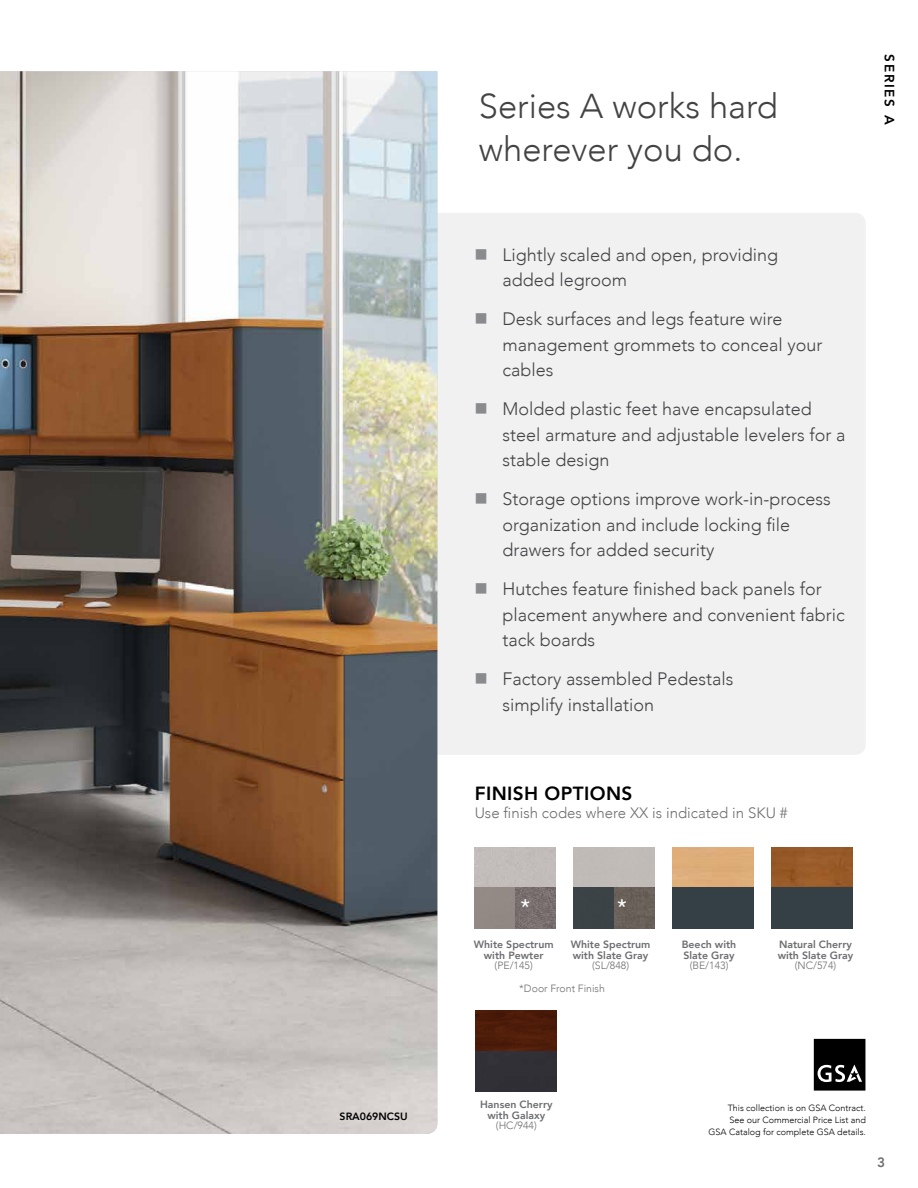
<style>
.page{position:relative;width:918px;height:1188px;background:#fff}
.page>*{position:absolute;margin:0;border:0;box-sizing:border-box;transform-origin:0 0}
.t1{font:300 34.5px/43.5px "Avenir";color:#434345}
.t2{font:500 21px "Avenir";color:#fff}
.t3{font:800 19.05px "Avenir";letter-spacing:.02em;color:#000}
.t4{font:300 18px/25.5px "Avenir";color:#434345}
.t5{font:300 15px "Avenir";color:#6d6e71}
.t6{font:800 13.5px "Avenir";letter-spacing:.13em;color:#000}
.t7{font:800 13.5px "Avenir";color:#6d6e71}
.t8{font:800 10.5px/10.5px "Avenir";color:#6d6e71}
.t9{font:300 10.5px "Avenir";color:#6d6e71}
.t10{font:800 10.5px "Avenir";color:#000}
.t11{font:300 9px/12px "Avenir";color:#000;text-align:right}
.s1{color:#898b8e}
</style>
<div class="page">
<div style="left:437px;top:213px;width:429px;height:542px;background:#f1f1f2"></div>
<img style="left:0;top:71px;width:437px;height:1063px">
<div style="left:673px;top:847px;width:81px;height:41px;background:#dead78"></div>
<div style="left:673px;top:888px;width:81px;height:40px;background:#343f46"></div>
<div style="left:772px;top:847px;width:81px;height:41px;background:#985a29"></div>
<div style="left:772px;top:888px;width:81px;height:40px;background:#343f46"></div>
<img style="left:476px;top:1011px;width:81px;height:40px">
<div style="left:476px;top:1051px;width:81px;height:41px;background:#313036"></div>
<div style="left:475px;top:847px;width:81px;height:81px;background:#c2bdba"></div>
<img style="left:475px;top:888px;width:80px;height:40px">
<div style="left:574px;top:847px;width:81px;height:41px;background:#c1bbb6"></div>
<img style="left:574px;top:888px;width:81px;height:40px">
<svg style="left:814px;top:1039px;width:51px;height:52px;background:#1d1d1d"></svg>
<p class="t10" style="left:340px;top:1108px;width:70px">SRA069NCSU</p>
<h1 class="t1" style="left:479px;top:84px;width:301px">Series A works hard wherever you do.</h1>
<p class="t4" style="left:502px;top:242px;width:277px;text-indent:-28px"><span class="s1">■</span> Lightly scaled and open, providing added legroom</p>
<p class="t4" style="left:502px;top:307px;width:322px;text-indent:-28px"><span class="s1">■</span> Desk surfaces and legs feature wire management grommets to conceal your cables</p>
<p class="t4" style="left:502px;top:397px;width:345px;text-indent:-28px"><span class="s1">■</span> Molded plastic feet have encapsulated steel armature and adjustable levelers for a stable design</p>
<p class="t4" style="left:502px;top:487px;width:330px;text-indent:-28px"><span class="s1">■</span> Storage options improve work-in-process organization and include locking file drawers for added security</p>
<p class="t4" style="left:502px;top:577px;width:344px;text-indent:-28px"><span class="s1">■</span> Hutches feature finished back panels for placement anywhere and convenient fabric tack boards</p>
<p class="t4" style="left:502px;top:667px;width:233px;text-indent:-28px"><span class="s1">■</span> Factory assembled Pedestals simplify installation</p>
<p class="t3" style="left:475px;top:778px;width:159px">FINISH OPTIONS</p>
<p class="t5" style="left:475px;top:804px;width:314px">Use finish codes where XX is indicated in SKU #</p>
<p class="t6" style="left:900px;top:54px;width:72px;rotate:90deg">SERIES A</p>
<p class="t2" style="left:520px;top:889px;width:11px">*</p>
<p class="t2" style="left:617px;top:889px;width:11px">*</p>
<p class="t8" style="left:474px;top:939px;width:81px;text-align:center">White Spectrum with Pewter</p>
<p class="t9" style="left:495px;top:959px;width:40px">(PE/145)</p>
<p class="t8" style="left:571px;top:939px;width:81px">White Spectrum with Slate Gray</p>
<p class="t9" style="left:592px;top:959px;width:38px">(SL/848)</p>
<p class="t9" style="left:519px;top:982px;width:87px">*Door Front Finish</p>
<p class="t8" style="left:682px;top:939px;width:56px">Beech with<br>Slate Gray</p>
<p class="t9" style="left:690px;top:959px;width:40px">(BE/143)</p>
<p class="t8" style="left:778px;top:939px;width:77px">Natural Cherry with Slate Gray</p>
<p class="t9" style="left:795px;top:959px;width:43px">(NC/574)</p>
<p class="t8" style="left:480px;top:1100px;width:74px;text-align:center">Hansen Cherry with Galaxy</p>
<p class="t9" style="left:496px;top:1120px;width:42px">(HC/944)</p>
<p class="t11" style="left:709px;top:1102px;width:159px">This collection is on GSA Contract.<br>See our Commercial Price List and<br>GSA Catalog for complete GSA details.</p>
<p class="t7" style="left:877px;top:1152px;width:9px">3</p>
</div>
